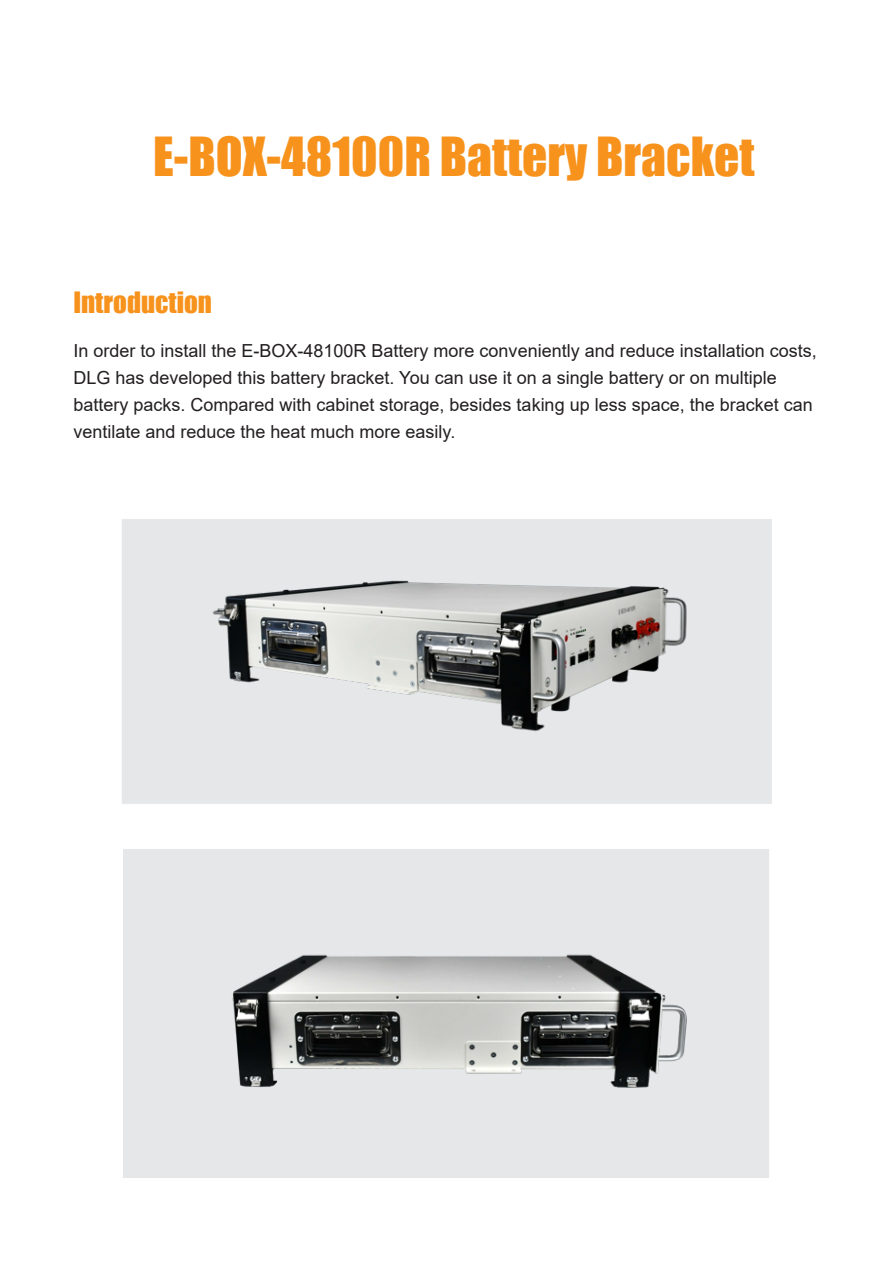
<style>
.page{position:relative;width:893px;height:1263px;background:#fff}
.page>*{position:absolute;margin:0;border:0;box-sizing:border-box;transform-origin:0 0}
.t1{font:49.5px "Impact";color:#f7931d}
.t2{font:27px "Impact";color:#f7931d}
.t3{font:18px/27px "Arial";color:#231f20}
</style>
<div class="page">
<div style="left:122px;top:848px;width:648px;height:331px;background:#e6e7e9;border:1px solid #fff"></div>
<img style="left:232px;top:954px;width:455px;height:134px">
<div style="left:121px;top:518px;width:652px;height:287px;background:#e6e7e9;border:1px solid #fff"></div>
<img style="left:212px;top:580px;width:475px;height:152px">
<h1 class="t1" style="left:153px;top:126px;width:603px">E-BOX-48100R Battery Bracket</h1>
<h2 class="t2" style="left:73px;top:285px;width:140px">Introduction</h2>
<p class="t3" style="left:73px;top:338px;width:745px">In order to install the E-BOX-48100R Battery more conveniently and reduce installation costs, DLG has developed this battery bracket. You can use it on a single battery or on multiple battery packs. Compared with cabinet storage, besides taking up less space, the bracket can ventilate and reduce the heat much more easily.</p>
</div>
